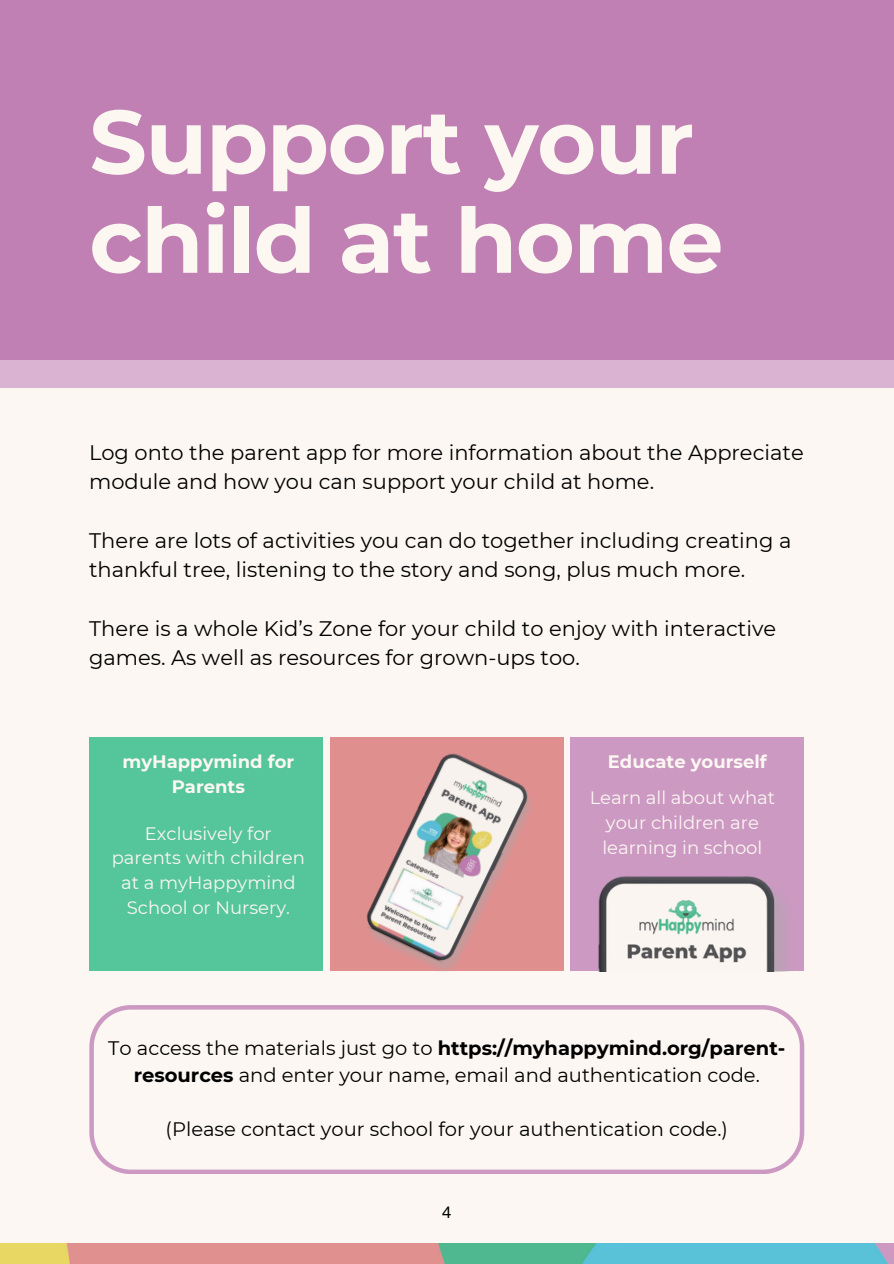
<style>
.page{position:relative;width:894px;height:1264px;background:#fff}
.page>*{position:absolute;margin:0;border:0;box-sizing:border-box;transform-origin:0 0}
.t1{font:700 90px/99px "Montserrat";letter-spacing:-.015em;color:#fcf7f1}
.t2{font:21px/29.2px "Montserrat";color:#000}
.t3{font:19.5px/27px "Montserrat";color:#000;text-align:center}
.t4{font:18px/24.8px "Montserrat";color:#fcf7f2;text-align:center}
.t5{font:700 18px/24.8px "Montserrat";color:#fcf7f2;text-align:center}
.t6{font:15px "Open Sauce One";color:#000}
.s1{font-weight:700}
</style>
<div class="page">
<div style="left:0;top:0;width:893px;height:1263px;background:#fcf7f2"></div>
<img style="left:0;top:1243px;width:893px;height:20px">
<div style="left:0;top:0;width:893px;height:361px;background:#c080b3"></div>
<div style="left:0;top:361px;width:893px;height:27px;background:#d9b3d1"></div>
<svg style="left:89px;top:1005px;width:715px;height:168px"></svg>
<div style="left:570px;top:737px;width:233px;height:234px;background:#cc99c2"></div>
<img style="left:598px;top:876px;width:187px;height:95px">
<div style="left:330px;top:737px;width:233px;height:234px;background:#e08f8f"></div>
<div style="left:89px;top:737px;width:233px;height:234px;background:#55c59c"></div>
<img style="left:366px;top:753px;width:165px;height:217px">
<h2 class="t1" style="left:89px;top:92px;width:635px">Support your child at home</h2>
<p class="t2" style="left:89px;top:438px;width:716px">Log onto the parent app for more information about the Appreciate module and how you can support your child at home.</p>
<p class="t2" style="left:89px;top:525px;width:703px">There are lots of activities you can do together including creating a thankful tree, listening to the story and song, plus much more.</p>
<h3 class="t2" style="left:89px;top:613px;width:688px">There is a whole Kid’s Zone for your child to enjoy with interactive games. As well as resources for grown-ups too.</h3>
<p class="t5" style="left:122px;top:749px;width:173px">myHappymind for<br>Parents</p>
<p class="t4" style="left:112px;top:820px;width:195px">Exclusively for parents with children at a myHappymind<br>School or Nursery.</p>
<h2 class="t5" style="left:607px;top:749px;width:160px">Educate yourself</h2>
<h2 class="t4" style="left:589px;top:785px;width:187px">Learn all about what your children are learning in school</h2>
<h2 class="t3" style="left:108px;top:1034px;width:678px">To access the materials just go to <span class="s1">https://myhappymind.org/parent&shy;resources</span> and enter your name, email and authentication code.</h2>
<h3 class="t3" style="left:166px;top:1115px;width:563px">(Please contact your school for your authentication code.)</h3>
<h2 class="t6" style="left:442px;top:1203px;width:11px">4</h2>
</div>
